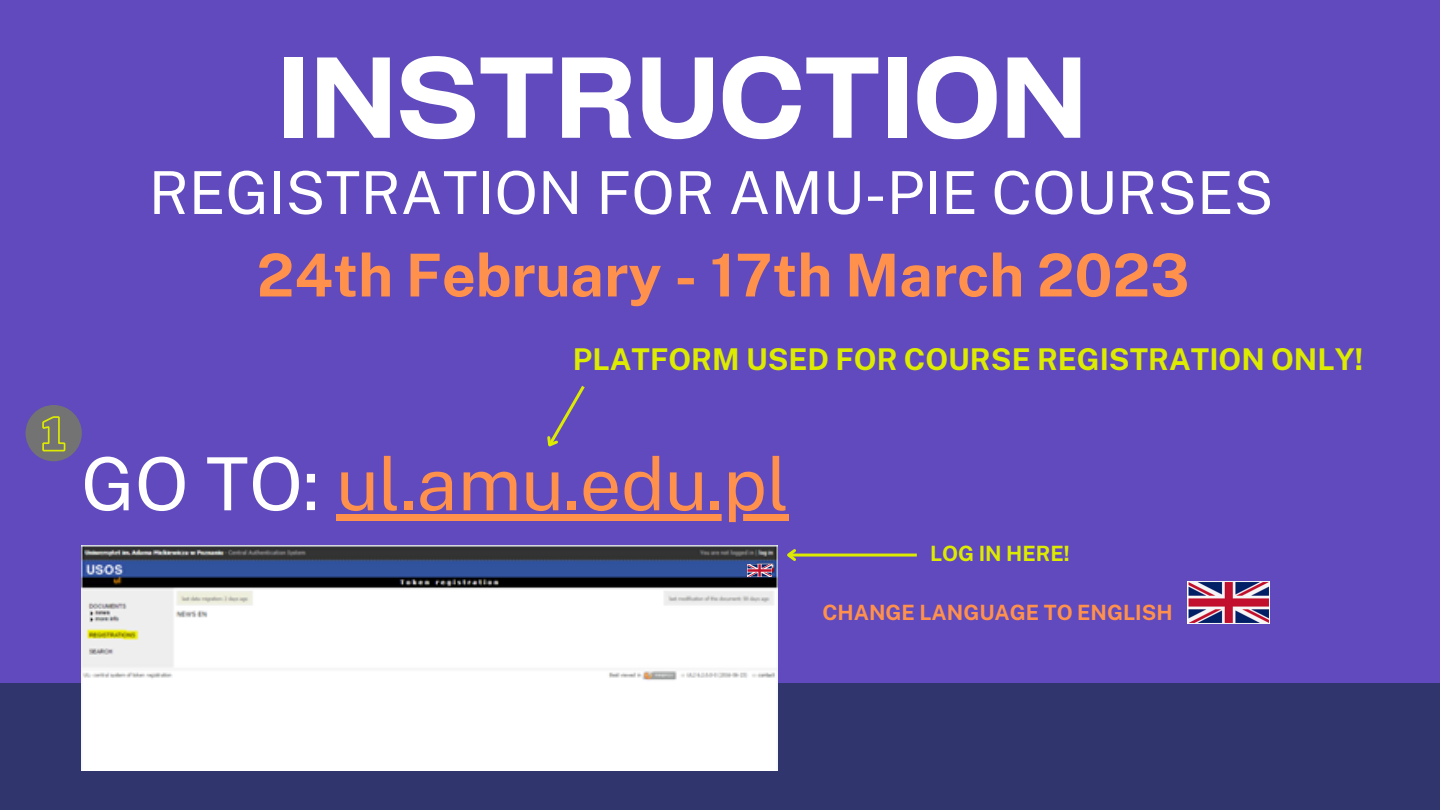
<style>
.page{position:relative;width:1440px;height:810px;background:#604abd}
.page>*{position:absolute;margin:0;border:0;box-sizing:border-box;transform-origin:0 0}
.t1{font:110px "Cy Grotesk Key Demi";color:#fff}
.t2{font:73.3px "Public Sans";color:#ff914d}
.t3{font:59.2px "Public Sans";color:#fff}
.t4{font:700 59.2px "Public Sans";color:#ff914d}
.t5{font:700 30px "Public Sans";color:#ddeb00}
.t6{font:700 21.1px "Public Sans";color:#ff914d}
.t7{font:700 21.1px "Public Sans";color:#ddeb00}
.s1{color:#fff}
</style>
<div class="page">
<div style="left:0;top:684px;width:1440px;height:126px;background:#31356e"></div>
<div style="left:336px;top:514px;width:453px;height:7px;background:#ff914d"></div>
<svg style="left:547px;top:385px;width:38px;height:62px"></svg>
<img style="left:82px;top:546px;width:695px;height:225px">
<hr style="left:789px;top:554px;width:128px;height:3px;background:#ddeb00">
<svg style="left:787px;top:549px;width:12px;height:12px"></svg>
<img style="left:1188px;top:581px;width:82px;height:42px">
<img style="left:748px;top:564px;width:24px;height:12px">
<div style="left:26px;top:405px;width:56px;height:56px;background:#737373;border-radius:50%"></div>
<svg style="left:42px;top:416px;width:24px;height:36px"></svg>
<h1 class="t1" style="left:276px;top:28px;width:813px">INSTRUCTION</h1>
<h3 class="t3" style="left:149px;top:158px;width:1126px">REGISTRATION FOR AMU-PIE COURSES</h3>
<h3 class="t4" style="left:257px;top:240px;width:934px">24th February - 17th March 2023</h3>
<p class="t5" style="left:573px;top:341px;width:792px">PLATFORM USED FOR COURSE REGISTRATION ONLY!</p>
<h2 class="t2" style="left:81px;top:441px;width:709px"><span class="s1">GO TO:</span> ul.amu.edu.pl</h2>
<p class="t7" style="left:930px;top:541px;width:141px">LOG IN HERE!</p>
<p class="t6" style="left:822px;top:600px;width:352px">CHANGE LANGUAGE TO ENGLISH</p>
</div>
